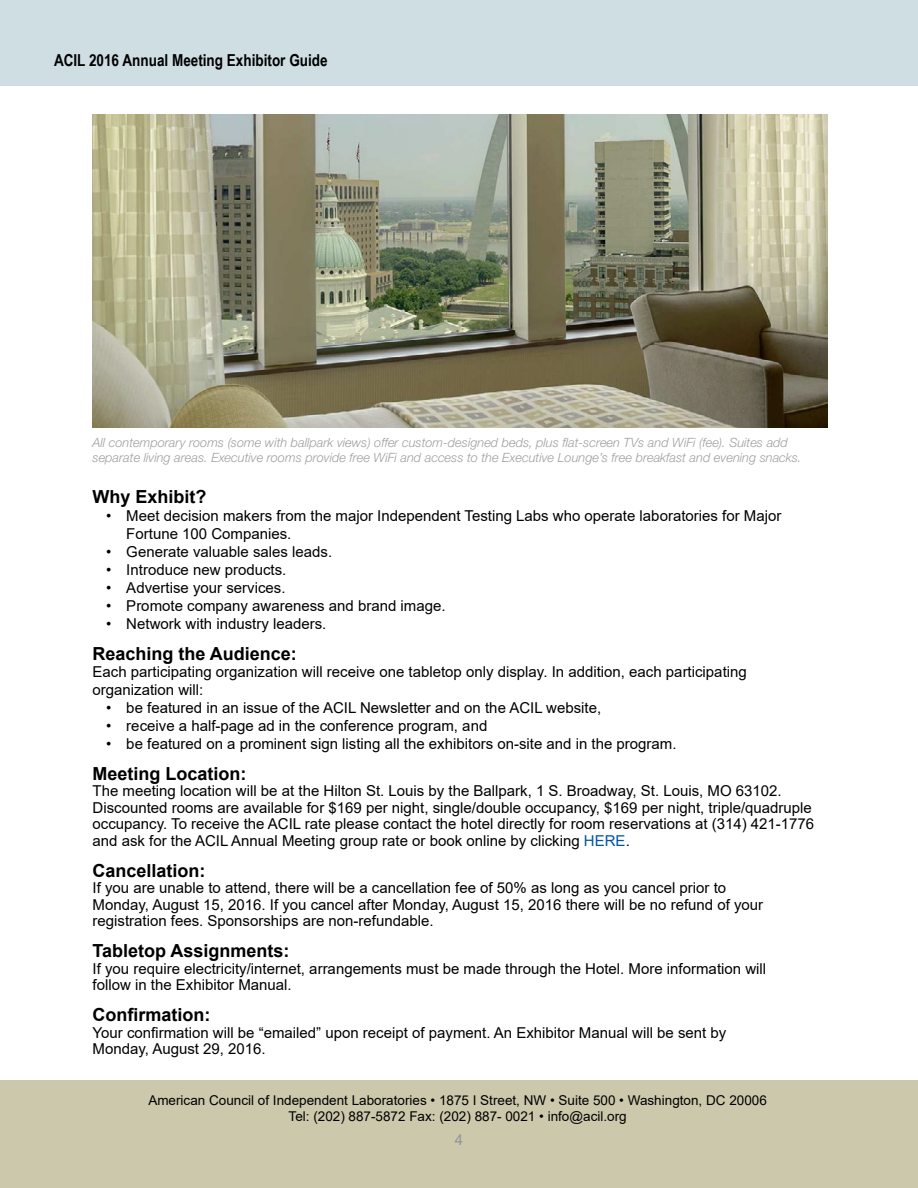
<style>
.page{position:relative;width:918px;height:1188px;background:#fff}
.page>*{position:absolute;margin:0;border:0;box-sizing:border-box;transform-origin:0 0}
.t1{font:700 18px "Arial";color:#000}
.t2{font:700 16.5px "Arial Narrow";color:#000}
.t3{font:15px/16.5px "Arial";color:#000}
.t4{font:15px "Arial";color:#939598}
.t5{font:13.5px/16.2px "Arial";color:#000;text-align:center}
.t6{font:italic 300 12.75px/15.3px "Helvetica Neue LT Std";color:#9d9fa2}
.s1{color:#0054a6}
</style>
<div class="page">
<img style="left:93px;top:114px;width:735px;height:314px">
<div style="left:0;top:0;width:918px;height:86px;background:#cfdee3"></div>
<div style="left:0;top:1080px;width:918px;height:108px;background:#ccc8ab"></div>
<p class="t2" style="left:54px;top:48px;width:275px">ACIL 2016 Annual Meeting Exhibitor Guide</p>
<p class="t6" style="left:93px;top:435px;width:710px">All contemporary rooms (some with ballpark views) offer custom-designed beds, plus flat-screen TVs and WiFi (fee). Suites add separate living areas. Executive rooms provide free WiFi and access to the Executive Lounge’s free breakfast and evening snacks.</p>
<p class="t1" style="left:93px;top:484px;width:116px">Why Exhibit?</p>
<p class="t3" style="left:126px;top:507px;width:657px;line-height:18px;text-indent:-20px">• Meet decision makers from the major Independent Testing Labs who operate laboratories for Major<br>Fortune 100 Companies.</p>
<p class="t3" style="left:106px;top:544px;width:228px">• Generate valuable sales leads.</p>
<p class="t3" style="left:106px;top:562px;width:182px">• Introduce new products.</p>
<p class="t3" style="left:106px;top:580px;width:181px">• Advertise your services.</p>
<p class="t3" style="left:106px;top:598px;width:341px">• Promote company awareness and brand image.</p>
<p class="t3" style="left:106px;top:616px;width:222px">• Network with industry leaders.</p>
<p class="t1" style="left:93px;top:641px;width:206px">Reaching the Audience:</p>
<p class="t3" style="left:93px;top:662px;width:656px;line-height:18px">Each participating organization will receive one tabletop only display. In addition, each participating organization will:</p>
<p class="t3" style="left:106px;top:699px;width:497px">• be featured in an issue of the ACIL Newsletter and on the ACIL website,</p>
<p class="t3" style="left:106px;top:717px;width:383px">• receive a half-page ad in the conference program, and</p>
<p class="t3" style="left:106px;top:735px;width:572px">• be featured on a prominent sign listing all the exhibitors on-site and in the program.</p>
<p class="t1" style="left:93px;top:761px;width:156px">Meeting Location:</p>
<p class="t3" style="left:93px;top:783px;width:723px">The meeting location will be at the Hilton St. Louis by the Ballpark, 1 S. Broadway, St. Louis, MO 63102.<br>Discounted rooms are available for $169 per night, single/double occupancy, $169 per night, triple/quadruple occupancy. To receive the ACIL rate please contact the hotel directly for room reservations at (314) 421-1776 and ask for the ACIL Annual Meeting group rate or book online by clicking <span class="s1">HERE</span>.</p>
<p class="t1" style="left:93px;top:858px;width:115px">Cancellation:</p>
<p class="t3" style="left:93px;top:880px;width:672px">If you are unable to attend, there will be a cancellation fee of 50% as long as you cancel prior to<br>Monday, August 15, 2016. If you cancel after Monday, August 15, 2016 there will be no refund of your registration fees. Sponsorships are non-refundable.</p>
<p class="t1" style="left:93px;top:938px;width:199px">Tabletop Assignments:</p>
<p class="t3" style="left:93px;top:960px;width:675px">If you require electricity/internet, arrangements must be made through the Hotel. More information will follow in the Exhibitor Manual.</p>
<p class="t1" style="left:93px;top:1002px;width:119px">Confirmation:</p>
<p class="t3" style="left:93px;top:1024px;width:635px">Your confirmation will be “emailed” upon receipt of payment. An Exhibitor Manual will be sent by<br>Monday, August 29, 2016.</p>
<p class="t5" style="left:148px;top:1092px;width:620px">American Council of Independent Laboratories • 1875 I Street, NW • Suite 500 • Washington, DC 20006<br>Tel: (202) 887-5872 Fax: (202) 887- 0021 • info@acil.org</p>
<p class="t4" style="left:455px;top:1129px;width:10px">4</p>
</div>
